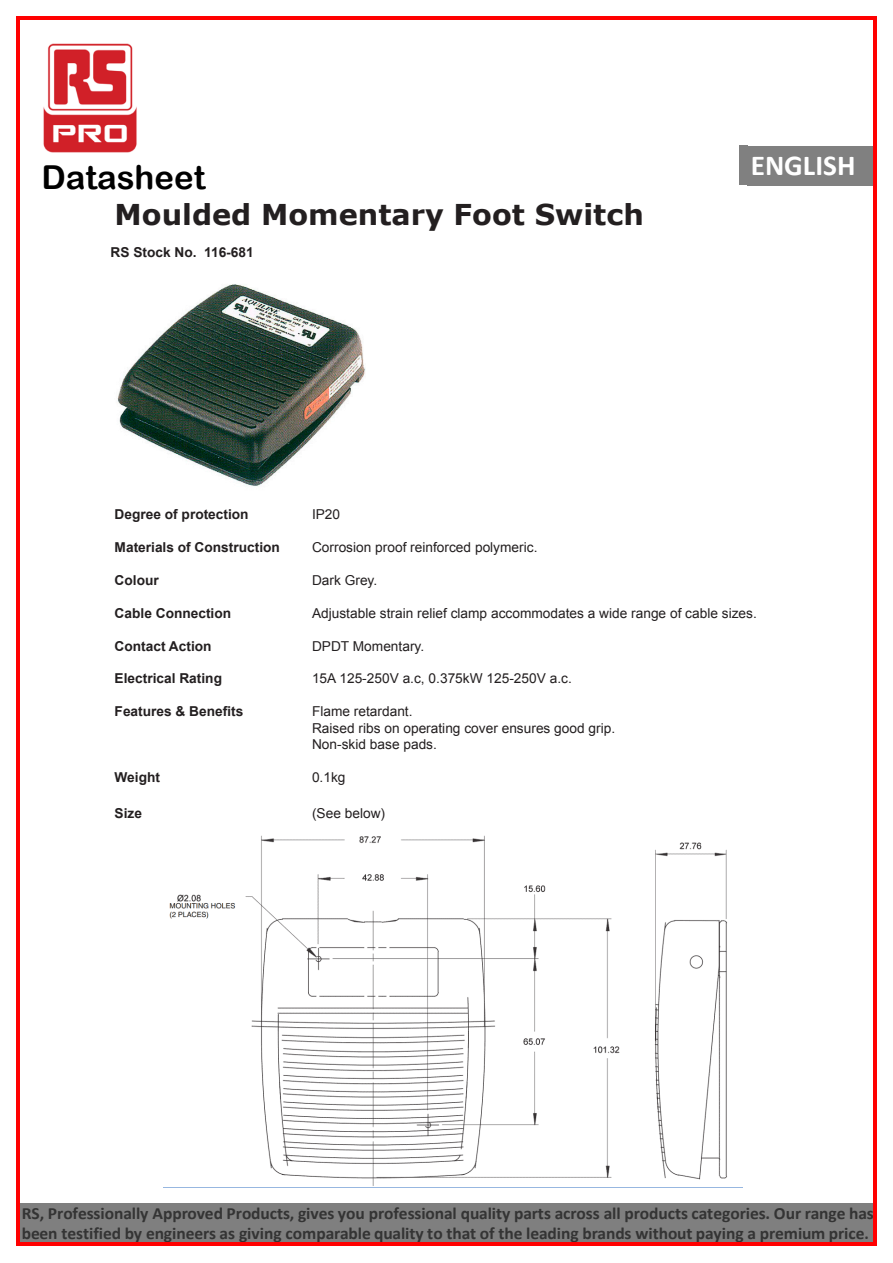
<style>
.page{position:relative;width:893px;height:1263px;background:#fff}
.page>*{position:absolute;margin:0;border:0;box-sizing:border-box;transform-origin:0 0}
.t1{font:700 33px "Arial Rounded MT";color:#000}
.t2{font:700 28.95px "Calibri";color:#fff}
.t3{font:700 28.65px "Verdana";color:#231f20}
.t4{font:700 17.1px/20.9px "Calibri";letter-spacing:-.005em;color:#343434}
.t5{font:13.65px "Arial";color:#231f20}
.t6{font:700 13.65px "Arial";color:#231f20}
.s1{font-size:16.05px}
</style>
<div class="page">
<img style="left:117px;top:284px;width:248px;height:203px">
<img style="left:169px;top:835px;width:558px;height:351px">
<div style="left:20px;top:1203px;width:857px;height:20px;background:#7f7f7f"></div>
<div style="left:20px;top:1223px;width:857px;height:20px;background:#7f7f7f"></div>
<div style="left:739px;top:146px;width:8px;height:39px;background:#808080"></div>
<div style="left:866px;top:146px;width:9px;height:39px;background:#808080"></div>
<div style="left:748px;top:146px;width:118px;height:39px;background:#808080"></div>
<img style="left:43px;top:43px;width:94px;height:110px">
<svg style="left:17px;top:16px;width:3px;height:4px"></svg>
<hr style="left:20px;top:16px;width:853px;height:4px;background:#f00">
<svg style="left:873px;top:16px;width:4px;height:4px"></svg>
<hr style="left:17px;top:20px;width:3px;height:1222px;background:#f00">
<hr style="left:873px;top:20px;width:4px;height:1222px;background:#f00">
<hr style="left:20px;top:1242px;width:853px;height:3px;background:#f00">
<svg style="left:873px;top:1242px;width:4px;height:3px"></svg>
<h1 class="t1" style="left:42px;top:161px;width:165px">Datasheet</h1>
<p class="t3" style="left:115px;top:196px;width:531px">Moulded Momentary Foot Switch</p>
<p class="t6" style="left:111px;top:243px;width:145px">RS Stock No. 116-681</p>
<h2 class="t2" style="left:751px;top:153px;width:106px">ENGLISH</h2>
<p class="t6" style="left:115px;top:506px;width:136px">Degree of protection</p>
<p class="t5" style="left:312px;top:506px;width:30px">IP20</p>
<p class="t6" style="left:115px;top:538px;width:167px">Materials of Construction</p>
<p class="t5" style="left:312px;top:538px;width:227px">Corrosion proof reinforced polymeric.</p>
<p class="t6" style="left:115px;top:571px;width:46px">Colour</p>
<p class="t5" style="left:312px;top:571px;width:67px">Dark Grey.</p>
<p class="t6" style="left:115px;top:604px;width:118px">Cable Connection</p>
<p class="t5" style="left:312px;top:604px;width:446px">Adjustable strain relief clamp accommodates a wide range of cable sizes.</p>
<p class="t6" style="left:115px;top:637px;width:98px">Contact Action</p>
<p class="t5" style="left:312px;top:637px;width:114px">DPDT Momentary.</p>
<p class="t6" style="left:115px;top:670px;width:109px">Electrical Rating</p>
<p class="t5" style="left:312px;top:670px;width:261px">15A 125-250V a.c, 0.375kW 125-250V a.c.</p>
<p class="t6" style="left:115px;top:702px;width:130px">Features &amp; Benefits</p>
<p class="t5" style="left:312px;top:702px;width:102px">Flame retardant.</p>
<p class="t5" style="left:312px;top:719px;width:305px">Raised ribs on operating cover ensures good grip.</p>
<p class="t5" style="left:312px;top:735px;width:126px">Non-skid base pads.</p>
<p class="t6" style="left:115px;top:768px;width:47px">Weight</p>
<p class="t5" style="left:312px;top:768px;width:35px">0.1kg</p>
<p class="t6" style="left:115px;top:804px;width:29px">Size</p>
<p class="t5" style="left:312px;top:804px;width:75px">(See below)</p>
<p class="t4" style="left:22px;top:1204px;width:854px">RS, Professionally Approved Products, gives you professional quality parts across all products categories. Our range has been testified by engineers as giving comparable quality to that of the leading brands without paying a premium price<span class="s1">.</span></p>
</div>
